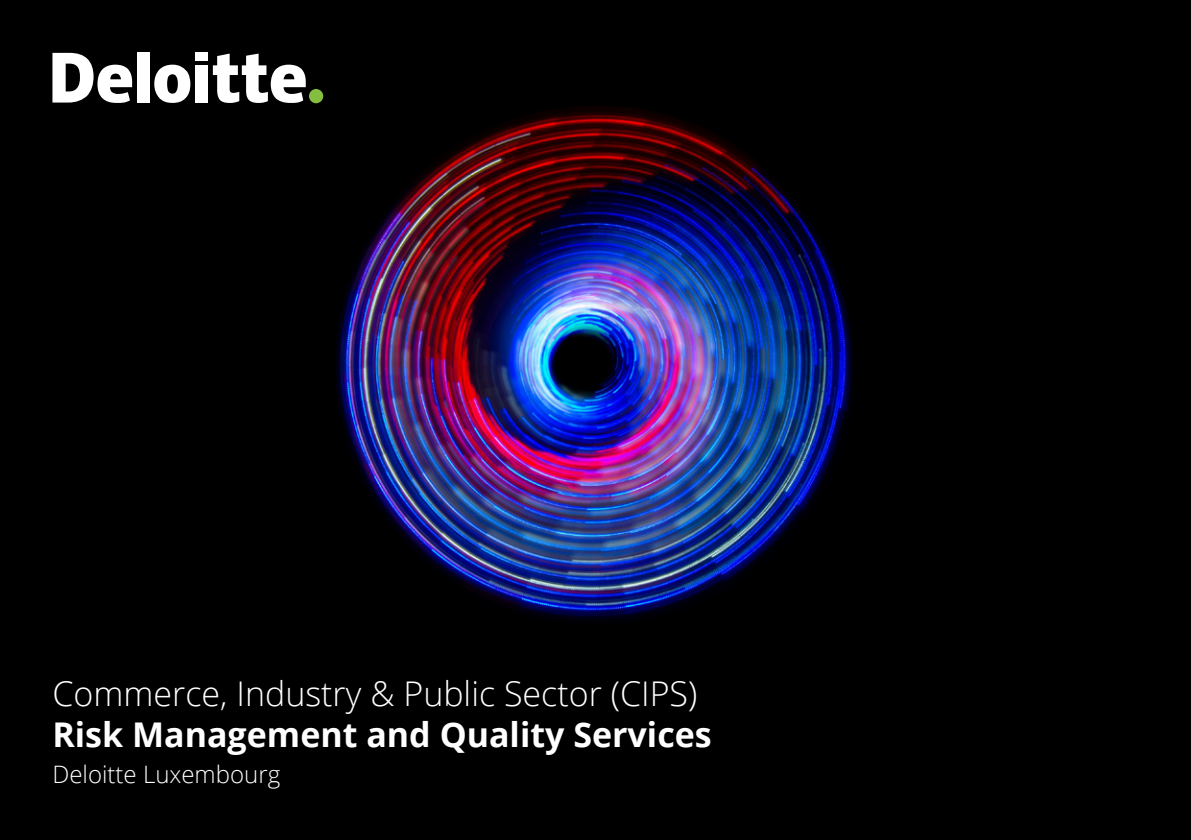
<style>
.page{position:relative;width:1191px;height:840px;background:#fff}
.page>*{position:absolute;margin:0;border:0;box-sizing:border-box;transform-origin:0 0}
.t1{font:300 34px "Open Sans";color:#fff}
.t2{font:700 34px "Open Sans";color:#fff}
.t3{font:300 24px "Open Sans";color:#fff}
</style>
<div class="page">
<div style="left:0;top:0;width:1191px;height:839px;background:#000"></div>
<svg style="left:213px;top:54px;width:93px;height:49px"></svg>
<div style="left:195px;top:65px;width:13px;height:37px;background:#fff"></div>
<div style="left:195px;top:52px;width:13px;height:9px;background:#fff"></div>
<svg style="left:154px;top:65px;width:36px;height:38px"></svg>
<div style="left:137px;top:52px;width:13px;height:50px;background:#fff"></div>
<svg style="left:52px;top:53px;width:80px;height:50px"></svg>
<div style="left:309px;top:89px;width:14px;height:14px;background:#85bd40;border-radius:50%"></div>
<img style="left:334px;top:103px;width:522px;height:522px;border-radius:261px">
<p class="t1" style="left:52px;top:669px;width:646px">Commerce, Industry &amp; Public Sector (CIPS)</p>
<p class="t2" style="left:52px;top:709px;width:661px">Risk Management and Quality Services</p>
<p class="t3" style="left:52px;top:757px;width:229px">Deloitte Luxembourg</p>
</div>
